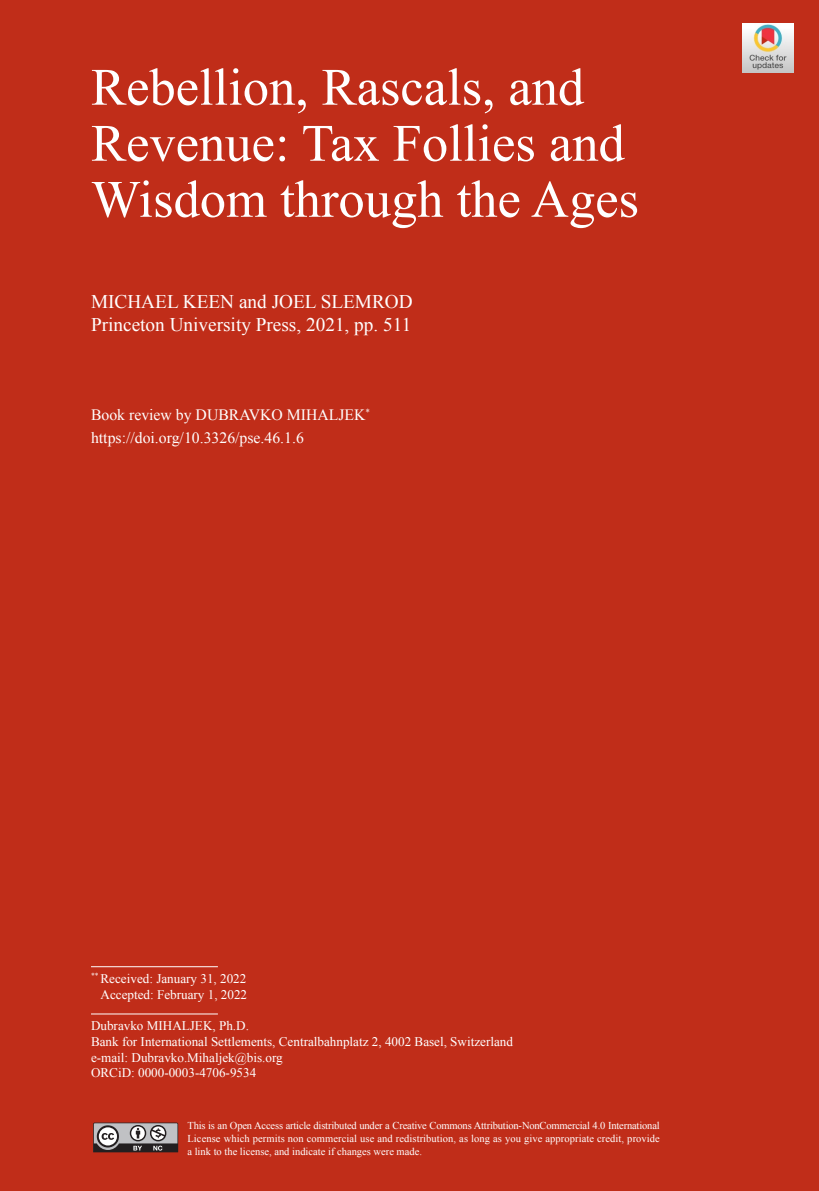
<style>
.page{position:relative;width:819px;height:1191px;background:#c02d19}
.page>*{position:absolute;margin:0;border:0;box-sizing:border-box;transform-origin:0 0}
.t1{font:52.5px/56px "Times New Roman";color:#fff}
.t2{font:19.25px/22.8px "Times New Roman";color:#fff}
.t3{font:15.75px/22.8px "Times New Roman";color:#fff}
.t4{font:13.12px/15.8px "Times New Roman";color:#fff;text-align:right}
.t5{font:10.5px/13.1px "Times New Roman";color:#fff;text-align:justify}
</style>
<div class="page">
<hr style="left:91px;top:966px;width:127px;height:1px;background:#fff">
<hr style="left:91px;top:1013px;width:127px;height:1px;background:#fff">
<svg style="left:93px;top:1122px;width:85px;height:30px;background:#8a8687"></svg>
<img style="left:742px;top:23px;width:51px;height:50px">
<h1 class="t1" style="left:91px;top:58px;width:549px">Rebellion, Rascals, and<br>Revenue: Tax Follies and<br>Wisdom through the Ages</h1>
<h2 class="t2" style="left:91px;top:290px;width:323px">MICHAEL KEEN and JOEL SLEMROD<br>Princeton University Press, 2021, pp. 511</h2>
<h3 class="t3" style="left:91px;top:403px;width:281px">Book review by DUBRAVKO MIHALJEK<sup>* </sup>https://doi.org/10.3326/pse.46.1.6</h3>
<p class="t4" style="left:91px;top:970px;width:158px"><sup>**</sup> Received: January 31, 2022<br>Accepted: February 1, 2022</p>
<p class="t4" style="left:91px;top:1017px;width:423px;text-align:left">Dubravko MIHALJEK, Ph.D.<br>Bank for International Settlements, Centralbahnplatz 2, 4002 Basel, Switzerland e-mail: Dubravko.Mihaljek@bis.org<br>ORCiD: 0000-0003-4706-9534</p>
<p class="t5" style="left:187px;top:1118px;width:474px">This is an Open Access article distributed under a Creative Commons Attribution-NonCommercial 4.0 International License which permits non commercial use and redistribution, as long as you give appropriate credit, provide a link to the license, and indicate if changes were made.</p>
</div>
